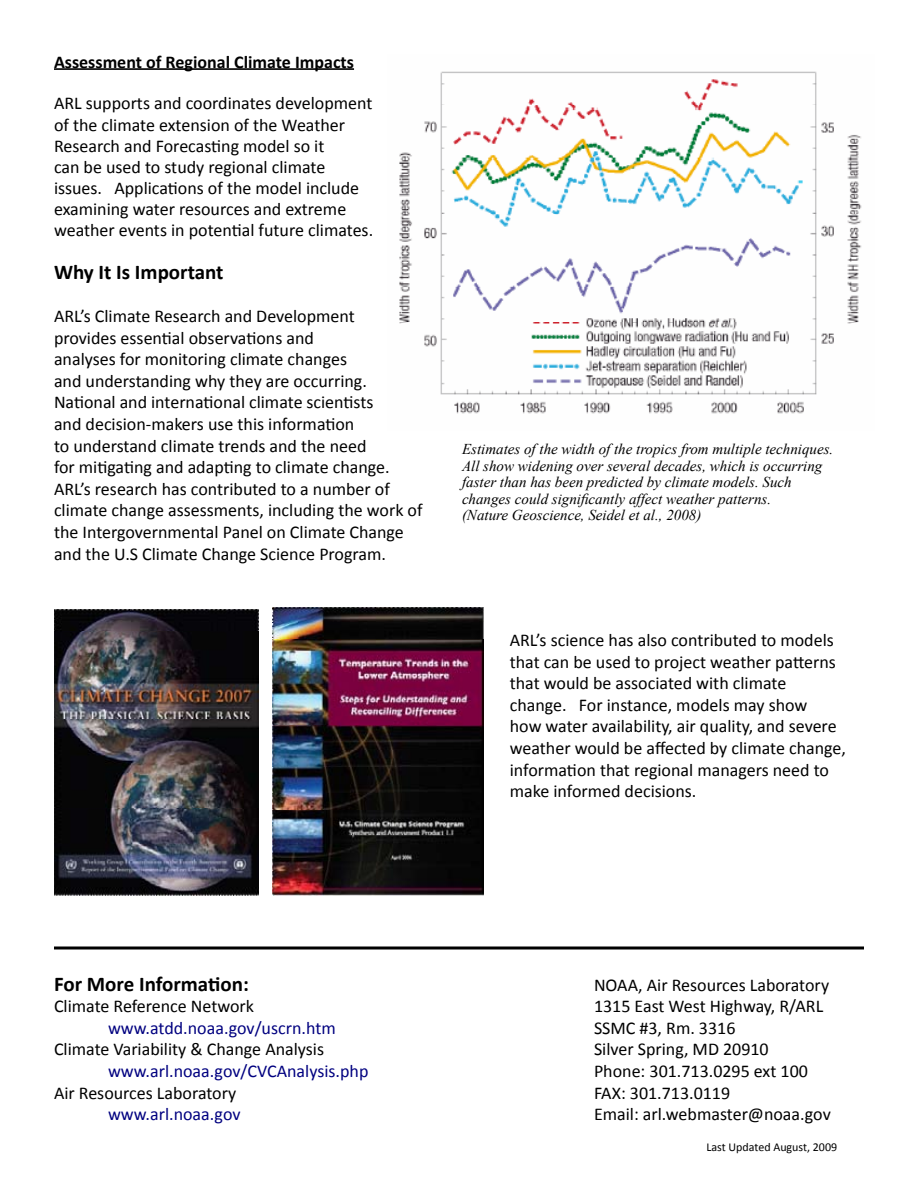
<style>
.page{position:relative;width:918px;height:1188px;background:#fff}
.page>*{position:absolute;margin:0;border:0;box-sizing:border-box;transform-origin:0 0}
.t1{font:700 21px "Calibri";color:#000}
.t2{font:18px/21.6px "Calibri";color:#000}
.t3{font:18px "Calibri";color:#000180}
.t4{font:700 18px "Calibri";color:#000}
.t5{font:italic 15px/16.5px "Times New Roman";color:#000}
.t6{font:12px "Calibri";color:#000}
</style>
<div class="page">
<hr style="left:54px;top:68px;width:300px;height:2px;background:#000">
<img style="left:54px;top:609px;width:204px;height:286px">
<img style="left:273px;top:608px;width:211px;height:287px">
<svg style="left:54px;top:946px;width:810px;height:4px;background:#3f3f3f"></svg>
<img style="left:399px;top:71px;width:463px;height:343px">
<p class="t4" style="left:54px;top:50px;width:302px">Assessment of Regional Climate Impacts</p>
<p class="t2" style="left:54px;top:92px;width:321px;line-height:21px">ARL supports and coordinates development of the climate extension of the Weather Research and Forecasting model so it<br>can be used to study regional climate issues. Applications of the model include examining water resources and extreme weather events in potential future climates.</p>
<p class="t1" style="left:54px;top:259px;width:171px">Why It Is Important</p>
<p class="t2" style="left:54px;top:304px;width:370px">ARL’s Climate Research and Development<br>provides essential observations and<br>analyses for monitoring climate changes<br>and understanding why they are occurring.<br>National and international climate scientists<br>and decision-makers use this information<br>to understand climate trends and the need<br>for mitigating and adapting to climate change.<br>ARL’s research has contributed to a number of climate change assessments, including the work of the Intergovernmental Panel on Climate Change and the U.S Climate Change Science Program.</p>
<p class="t5" style="left:462px;top:441px;width:373px">Estimates of the width of the tropics from multiple techniques.<br>All show widening over several decades, which is occurring faster than has been predicted by climate models. Such changes could significantly affect weather patterns.<br>(Nature Geoscience, Seidel et al., 2008)</p>
<p class="t2" style="left:510px;top:628px;width:338px">ARL’s science has also contributed to models that can be used to project weather patterns that would be associated with climate change. For instance, models may show<br>how water availability, air quality, and severe weather would be affected by climate change, information that regional managers need to make informed decisions.</p>
<p class="t1" style="left:54px;top:971px;width:196px">For More Information:</p>
<p class="t2" style="left:594px;top:973px;width:237px">NOAA, Air Resources Laboratory</p>
<p class="t2" style="left:54px;top:995px;width:202px">Climate Reference Network</p>
<p class="t2" style="left:594px;top:995px;width:231px">1315 East West Highway, R/ARL</p>
<p class="t3" style="left:108px;top:1017px;width:229px">www.atdd.noaa.gov/uscrn.htm</p>
<p class="t2" style="left:594px;top:1016px;width:143px">SSMC #3, Rm. 3316</p>
<p class="t2" style="left:54px;top:1038px;width:272px">Climate Variability &amp; Change Analysis</p>
<p class="t2" style="left:594px;top:1038px;width:176px">Silver Spring, MD 20910</p>
<p class="t3" style="left:108px;top:1060px;width:262px">www.arl.noaa.gov/CVCAnalysis.php</p>
<p class="t2" style="left:594px;top:1059px;width:215px">Phone: 301.713.0295 ext 100</p>
<p class="t2" style="left:54px;top:1081px;width:184px">Air Resources Laboratory</p>
<p class="t2" style="left:594px;top:1081px;width:138px">FAX: 301.713.0119</p>
<p class="t3" style="left:108px;top:1103px;width:134px">www.arl.noaa.gov</p>
<p class="t2" style="left:594px;top:1103px;width:238px">Email: arl.webmaster@noaa.gov</p>
<p class="t6" style="left:706px;top:1139px;width:132px">Last Updated August, 2009</p>
</div>
